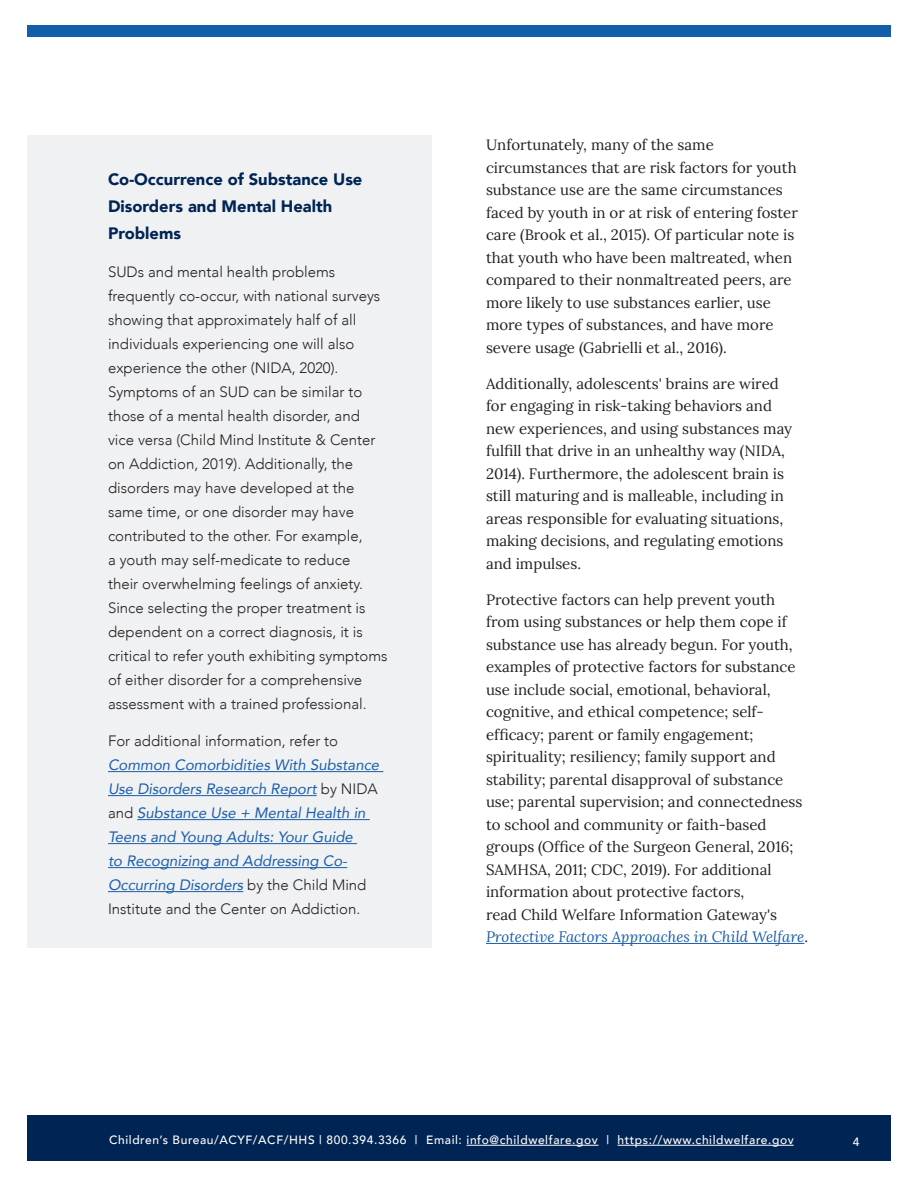
<style>
.page{position:relative;width:918px;height:1188px;background:#fff}
.page>*{position:absolute;margin:0;border:0;box-sizing:border-box;transform-origin:0 0}
.t1{font:900 16.5px/27px "Avenir";color:#002453}
.t2{font:15px/22.5px "Lora";color:#231f20}
.t3{font:300 15px/24px "Avenir";color:#231f20}
.t4{font:italic 15px/24px "Avenir";color:#195daa}
.t5{font:500 12px "Avenir";letter-spacing:.05em;color:#fff}
.s1{font-weight:300;font-style:normal;color:#231f20}
.s2{font-style:italic;color:#195daa}
</style>
<div class="page">
<div style="left:27px;top:1116px;width:864px;height:45px;background:#002453"></div>
<hr style="left:467px;top:1145px;width:132px;height:1px;background:#fff">
<hr style="left:618px;top:1145px;width:176px;height:1px;background:#fff">
<div style="left:27px;top:26px;width:864px;height:12px;background:#135eab"></div>
<hr style="left:486px;top:943px;width:318px;height:1px;background:#195daa">
<div style="left:27px;top:135px;width:405px;height:813px;background:#f0f1f2"></div>
<hr style="left:108px;top:771px;width:275px;height:1px;background:#195daa">
<hr style="left:108px;top:795px;width:209px;height:1px;background:#195daa">
<hr style="left:137px;top:819px;width:233px;height:1px;background:#195daa">
<hr style="left:108px;top:843px;width:249px;height:1px;background:#195daa">
<hr style="left:108px;top:867px;width:239px;height:1px;background:#195daa">
<hr style="left:108px;top:891px;width:135px;height:1px;background:#195daa">
<h3 class="t1" style="left:108px;top:166px;width:256px">Co-Occurrence of Substance Use<br>Disorders and Mental Health<br>Problems</h3>
<p class="t3" style="left:108px;top:260px;width:281px">SUDs and mental health problems frequently co-occur, with national surveys showing that approximately half of all individuals experiencing one will also experience the other (NIDA, 2020).<br>Symptoms of an SUD can be similar to those of a mental health disorder, and vice versa (Child Mind Institute &amp; Center on Addiction, 2019). Additionally, the disorders may have developed at the same time, or one disorder may have contributed to the other. For example,<br>a youth may self-medicate to reduce<br>their overwhelming feelings of anxiety.<br>Since selecting the proper treatment is dependent on a correct diagnosis, it is critical to refer youth exhibiting symptoms of either disorder for a comprehensive assessment with a trained professional.</p>
<p class="t4" style="left:108px;top:729px;width:273px"><span class="s1">For additional information, refer to </span>Common Comorbidities With Substance Use Disorders Research Report <span class="s1">by NIDA and</span> Substance Use + Mental Health in Teens and Young Adults: Your Guide<br>to Recognizing and Addressing Co-Occurring Disorders <span class="s1">by the Child Mind Institute and the Center on Addiction.</span></p>
<p class="t2" style="left:486px;top:133px;width:313px">Unfortunately, many of the same circumstances that are risk factors for youth substance use are the same circumstances faced by youth in or at risk of entering foster care (Brook et al., 2015). Of particular note is that youth who have been maltreated, when compared to their nonmaltreated peers, are more likely to use substances earlier, use more types of substances, and have more severe usage (Gabrielli et al., 2016).</p>
<p class="t2" style="left:486px;top:371px;width:308px">Additionally, adolescents' brains are wired for engaging in risk-taking behaviors and new experiences, and using substances may fulfill that drive in an unhealthy way (NIDA, 2014). Furthermore, the adolescent brain is still maturing and is malleable, including in areas responsible for evaluating situations, making decisions, and regulating emotions and impulses.</p>
<p class="t2" style="left:486px;top:587px;width:324px">Protective factors can help prevent youth from using substances or help them cope if substance use has already begun. For youth, examples of protective factors for substance use include social, emotional, behavioral, cognitive, and ethical competence; self&shy;efficacy; parent or family engagement; spirituality; resiliency; family support and stability; parental disapproval of substance use; parental supervision; and connectedness to school and community or faith-based groups (Office of the Surgeon General, 2016; SAMHSA, 2011; CDC, 2019). For additional information about protective factors,<br>read Child Welfare Information Gateway's <span class="s2">Protective Factors Approaches in Child Welfare</span>.</p>
<p class="t5" style="left:109px;top:1130px;width:686px">Children’s Bureau/ACYF/ACF/HHS | 800.394.3366 | Email: info@childwelfare.gov | https://www.childwelfare.gov</p>
<p class="t5" style="left:853px;top:1131px;width:8px">4</p>
</div>
